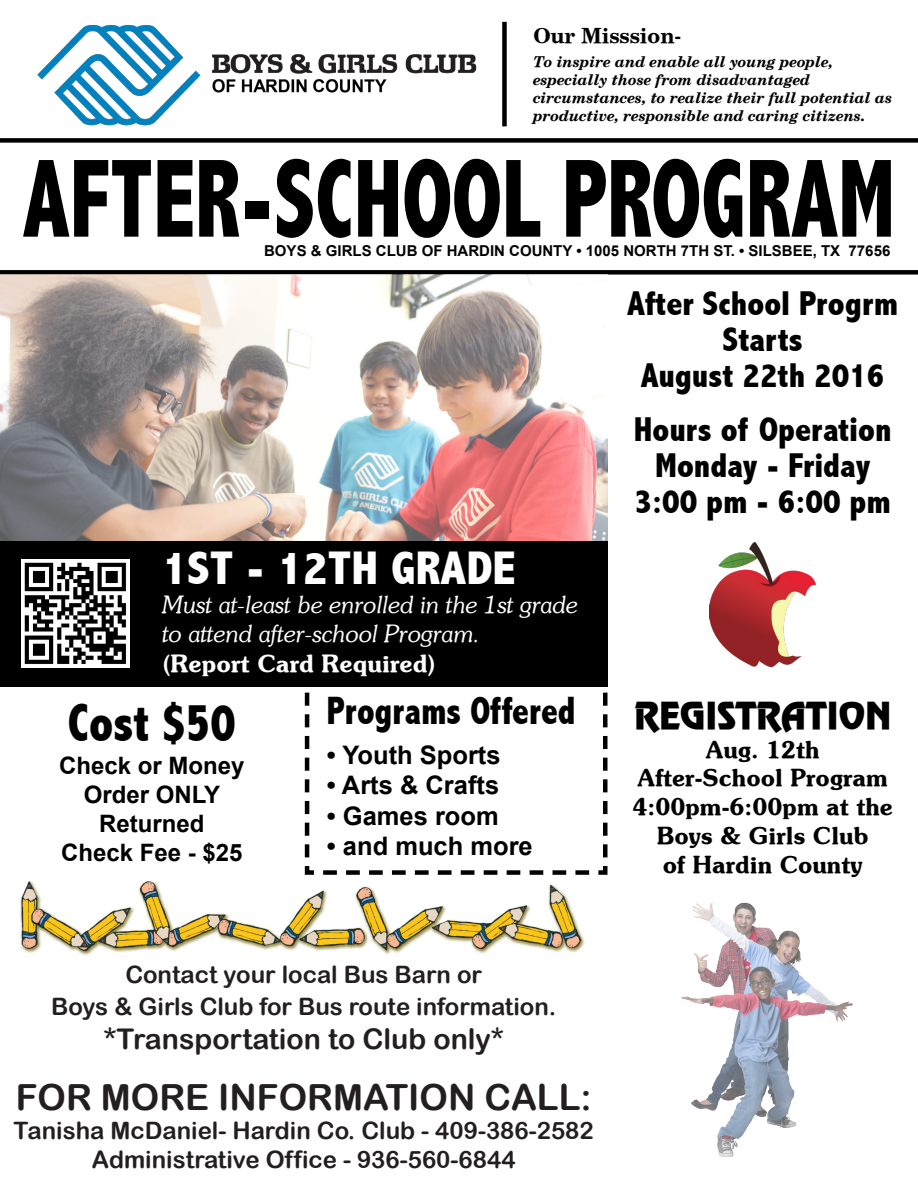
<style>
.page{position:relative;width:918px;height:1188px;background:#fff}
.page>*{position:absolute;margin:0;border:0;box-sizing:border-box;transform-origin:0 0}
.t1{font:800 condensed 112.5px "Abadi";color:#000;scale:.8 1}
.t2{font:800 condensed 54.45px "Abadi";color:#000;scale:.91 1}
.t3{font:800 condensed 47.25px "Abadi";color:#fff;scale:1.05 1}
.t4{font:800 condensed 39.6px "Abadi";color:#000;scale:.91 1}
.t5{font:36px "Arial Rounded MT Bold";color:#231f20}
.t6{font:800 condensed 34.5px "Abadi";color:#000}
.t7{font:33px "Billboard";color:#000}
.t8{font:28.5px "Arial Rounded MT Bold";color:#231f20}
.t9{font:700 25.5px "Arial";color:#000}
.t10{font:italic 300 24.3px "Novelty";color:#fff}
.t11{font:600 24.3px "Novelty";color:#fff}
.t12{font:24px "Arial Rounded MT Bold";color:#231f20}
.t13{font:600 24px "Novelty";color:#000}
.t14{font:700 24px "Arial";color:#000}
.t15{font:700 21px "Notebook";color:#000}
.t16{font:italic 700 15px/18px "Notebook";color:#000}
.t17{font:700 15px "Arial";color:#000}
</style>
<div class="page">
<svg style="left:304px;top:692px;width:304px;height:183px"></svg>
<svg style="left:0;top:138px;width:918px;height:137px"></svg>
<div style="left:0;top:541px;width:608px;height:146px;background:#000"></div>
<img style="left:37px;top:25px;width:440px;height:101px">
<img style="left:0;top:275px;width:607px;height:266px">
<div style="left:502px;top:22px;width:5px;height:104px;background:#000"></div>
<img style="left:710px;top:543px;width:106px;height:123px">
<img style="left:20px;top:868px;width:567px;height:88px">
<img style="left:22px;top:560px;width:108px;height:108px">
<img style="left:681px;top:902px;width:172px;height:255px">
<p class="t15" style="left:533px;top:23px;width:150px">Our Misssion-</p>
<p class="t16" style="left:533px;top:53px;width:301px">To inspire and enable all young people,</p>
<p class="t16" style="left:533px;top:71px;width:279px">especially those from disadvantaged</p>
<p class="t16" style="left:533px;top:89px;width:361px">circumstances, to realize their full potential as productive, responsible and caring citizens.</p>
<p class="t1" style="left:23px;top:134px;width:1092px">AFTER-SCHOOL PROGRAM</p>
<p class="t17" style="left:264px;top:241px;width:628px">BOYS &amp; GIRLS CLUB OF HARDIN COUNTY • 1005 NORTH 7TH ST. • SILSBEE, TX 77656</p>
<p class="t3" style="left:162px;top:541px;width:339px">1ST - 12TH GRADE</p>
<p class="t10" style="left:162px;top:590px;width:417px">Must at-least be enrolled in the 1st grade</p>
<p class="t10" style="left:162px;top:619px;width:320px">to attend after-school Program.</p>
<p class="t11" style="left:162px;top:648px;width:276px">(Report Card Required)</p>
<p class="t2" style="left:68px;top:691px;width:186px">Cost $50</p>
<p class="t14" style="left:59px;top:750px;width:187px">Check or Money</p>
<p class="t14" style="left:84px;top:779px;width:138px">Order ONLY</p>
<p class="t14" style="left:99px;top:807px;width:107px">Returned</p>
<p class="t14" style="left:61px;top:836px;width:183px">Check Fee - $25</p>
<p class="t4" style="left:327px;top:688px;width:275px">Programs Offered</p>
<p class="t9" style="left:327px;top:738px;width:175px">• Youth Sports</p>
<p class="t9" style="left:327px;top:768px;width:174px">• Arts &amp; Crafts</p>
<p class="t9" style="left:327px;top:799px;width:173px">• Games room</p>
<p class="t9" style="left:327px;top:829px;width:207px">• and much more</p>
<p class="t6" style="left:627px;top:284px;width:273px">After School Progrm</p>
<p class="t6" style="left:723px;top:320px;width:82px">Starts</p>
<p class="t6" style="left:641px;top:356px;width:245px">August 22th 2016</p>
<p class="t6" style="left:634px;top:410px;width:259px">Hours of Operation</p>
<p class="t6" style="left:655px;top:446px;width:217px">Monday - Friday</p>
<p class="t6" style="left:634px;top:482px;width:258px">3:00 pm - 6:00 pm</p>
<p class="t7" style="left:634px;top:694px;width:259px">REGISTRATION</p>
<p class="t13" style="left:706px;top:734px;width:115px">Aug. 12th</p>
<p class="t13" style="left:638px;top:763px;width:252px">After-School Program</p>
<p class="t13" style="left:632px;top:792px;width:262px">4:00pm-6:00pm at the</p>
<p class="t13" style="left:657px;top:821px;width:213px">Boys &amp; Girls Club</p>
<p class="t13" style="left:663px;top:849px;width:201px">of Hardin County</p>
<p class="t12" style="left:125px;top:960px;width:358px">Contact your local Bus Barn or</p>
<p class="t12" style="left:51px;top:992px;width:507px">Boys &amp; Girls Club for Bus route information.</p>
<p class="t8" style="left:104px;top:1022px;width:401px">*Transportation to Club only*</p>
<p class="t5" style="left:16px;top:1076px;width:577px">FOR MORE INFORMATION CALL:</p>
<p class="t12" style="left:14px;top:1116px;width:582px">Tanisha McDaniel- Hardin Co. Club - 409-386-2582</p>
<p class="t12" style="left:92px;top:1145px;width:425px">Administrative Office - 936-560-6844</p>
</div>
